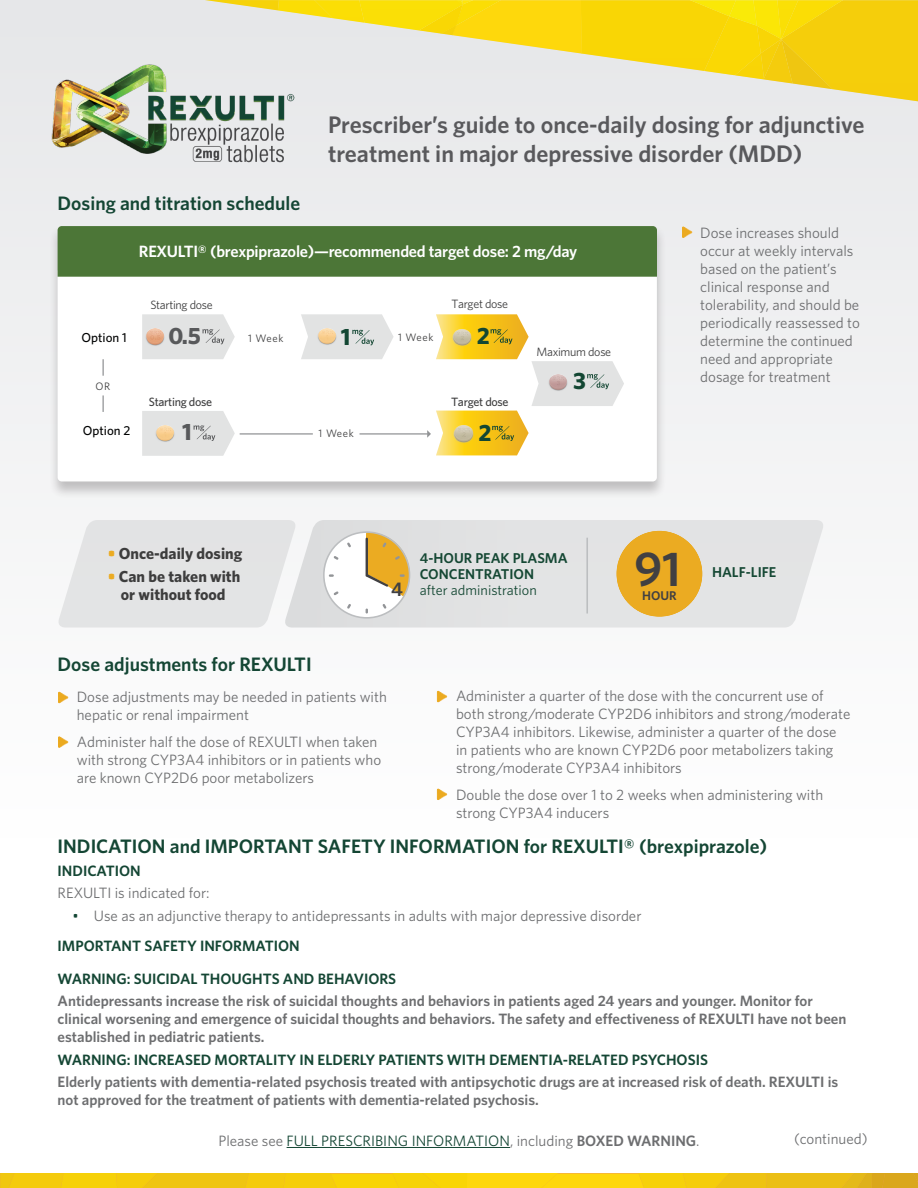
<style>
.page{position:relative;width:918px;height:1188px;background:#fff}
.page>*{position:absolute;margin:0;border:0;box-sizing:border-box;transform-origin:0 0}
.t1{font:600 48.9px "Whitney";color:#414042}
.t2{font:600 24px/29.2px "Whitney";color:#59595c}
.t3{font:700 23.7px "Whitney";color:#58595b}
.t4{font:700 23.7px "Whitney";color:#134733}
.t5{font:600 19.8px "Whitney";color:#414042}
.t6{font:600 19.5px "Whitney";color:#144634}
.t7{font:600 16.35px "Whitney";letter-spacing:-.015em;color:#fff}
.t8{font:700 15.9px/17.4px "Whitney";color:#3d3d3d;text-align:center}
.t9{font:15px/18px "Whitney";color:#6d6e70}
.t10{font:600 15px/18px "Whitney";color:#6d6e70}
.t11{font:600 15px "Whitney";color:#144634}
.t12{font:15px "Whitney";color:#144634}
.t13{font:600 14.25px/15.9px "Whitney";color:#154834}
.t14{font:500 12.9px "Whitney";color:#010202}
.t15{font:600 12.75px "Whitney";color:#414042}
.t16{font:12px "Whitney";letter-spacing:-.025em;color:#3e3e3f}
.t17{font:500 12px "Whitney";letter-spacing:-.025em;color:#3e3e3f}
.t18{font:10.8px "Whitney";letter-spacing:.06em;color:#3e3e3f}
.s1{color:#ebab22}
.s2{font-weight:400}
.s3{color:#144634}
.s4{color:#6d6e70}
.s5{font-weight:600;color:#6d6e70}
</style>
<div class="page">
<div style="left:0;top:0;width:918px;height:838px;background:#f5f5f6"></div>
<hr style="left:287px;top:1147px;width:223px;height:1px;background:#144634">
<svg style="left:682px;top:226px;width:11px;height:12px"></svg>
<svg style="left:0;top:1174px;width:918px;height:14px;background:#f3ca0d"></svg>
<img style="left:45px;top:58px;width:253px;height:109px">
<svg style="left:205px;top:0;width:713px;height:101px"></svg>
<svg style="left:58px;top:691px;width:11px;height:13px"></svg>
<svg style="left:58px;top:736px;width:11px;height:12px"></svg>
<svg style="left:436px;top:690px;width:12px;height:13px"></svg>
<svg style="left:436px;top:788px;width:11px;height:12px"></svg>
<div style="left:49px;top:225px;width:617px;height:274px;background:#231f20;opacity:.25"></div>
<div style="left:58px;top:267px;width:599px;height:214px;background:#fff;border-radius:4px"></div>
<div style="left:58px;top:226px;width:599px;height:51px;background:#4c7637"></div>
<hr style="left:240px;top:433px;width:73px;height:2px;background:#919395">
<hr style="left:360px;top:433px;width:68px;height:2px;background:#919395">
<svg style="left:142px;top:314px;width:93px;height:45px;background:#e1e2e2"></svg>
<svg style="left:142px;top:411px;width:93px;height:45px;background:#e1e2e2"></svg>
<img style="left:154px;top:425px;width:21px;height:17px">
<img style="left:145px;top:329px;width:21px;height:17px">
<svg style="left:427px;top:314px;width:197px;height:141px"></svg>
<svg style="left:301px;top:314px;width:93px;height:45px;background:#e2e2de"></svg>
<svg style="left:103px;top:359px;width:1px;height:17px"></svg>
<svg style="left:103px;top:395px;width:1px;height:17px"></svg>
<div style="left:295px;top:520px;width:528px;height:108px;background:#e3e3e4"></div>
<div style="left:324px;top:532px;width:85px;height:86px;background:#fff;border-radius:50%"></div>
<div style="left:617px;top:531px;width:85px;height:86px;background:#ebab22;border-radius:50%"></div>
<div style="left:323px;top:531px;width:87px;height:88px;border:2px solid #bcbec0;border-radius:50%"></div>
<svg style="left:347px;top:604px;width:4px;height:5px"></svg>
<svg style="left:347px;top:542px;width:4px;height:5px"></svg>
<svg style="left:334px;top:556px;width:5px;height:4px"></svg>
<svg style="left:334px;top:591px;width:5px;height:4px"></svg>
<svg style="left:329px;top:574px;width:5px;height:3px"></svg>
<svg style="left:365px;top:532px;width:51px;height:82px"></svg>
<hr style="left:586px;top:538px;width:2px;height:76px;background:#bcbec0">
<svg style="left:59px;top:520px;width:236px;height:108px;background:#e4e5e6"></svg>
<p class="t6" style="left:58px;top:190px;width:244px">Dosing and titration schedule</p>
<p class="t2" style="left:328px;top:110px;width:538px">Prescriber’s guide to once-daily dosing for adjunctive treatment in major depressive disorder (MDD)</p>
<p class="t7" style="left:139px;top:241px;width:440px">REXULTI® (brexpiprazole)—recommended target dose: 2 mg/day</p>
<p class="t16" style="left:150px;top:297px;width:64px">Starting dose</p>
<p class="t3" style="left:168px;top:320px;width:34px">0.5</p>
<p class="t4" style="left:341px;top:320px;width:11px">1</p>
<p class="t14" style="left:82px;top:329px;width:47px">Option 1</p>
<p class="t18" style="left:398px;top:330px;width:37px">1 Week</p>
<p class="t18" style="left:248px;top:331px;width:37px">1 Week</p>
<p class="t16" style="left:452px;top:296px;width:58px">Target dose</p>
<p class="t4" style="left:477px;top:320px;width:15px">2</p>
<p class="t16" style="left:536px;top:344px;width:76px">Maximum dose</p>
<p class="t18" style="left:95px;top:379px;width:16px">OR</p>
<p class="t4" style="left:573px;top:365px;width:14px">3</p>
<p class="t14" style="left:83px;top:422px;width:49px">Option 2</p>
<p class="t17" style="left:149px;top:394px;width:65px">Starting dose</p>
<p class="t3" style="left:182px;top:416px;width:11px">1</p>
<p class="t18" style="left:318px;top:426px;width:37px">1 Week</p>
<p class="t17" style="left:451px;top:394px;width:59px">Target dose</p>
<p class="t4" style="left:478px;top:416px;width:15px">2</p>
<p class="t9" style="left:700px;top:224px;width:161px">Dose increases should occur at weekly intervals based on the patient’s clinical response and tolerability, and should be periodically reassessed to determine the continued need and appropriate dosage for treatment</p>
<p class="t8" style="left:108px;top:545px;width:136px"><span class="s1">•</span> Once-daily dosing</p>
<p class="t8" style="left:108px;top:568px;width:134px"><span class="s1">•</span> Can be taken with or without food</p>
<p class="t6" style="left:58px;top:651px;width:256px">Dose adjustments for REXULTI</p>
<p class="t5" style="left:391px;top:576px;width:13px">4</p>
<p class="t13" style="left:420px;top:550px;width:149px">4-HOUR PEAK PLASMA<br>CONCENTRATION<br><span class="s2">after administration</span></p>
<p class="t1" style="left:634px;top:537px;width:48px">91</p>
<p class="t15" style="left:642px;top:587px;width:36px">HOUR</p>
<p class="t13" style="left:712px;top:564px;width:66px">HALF-LIFE</p>
<p class="t9" style="left:77px;top:687px;width:312px">Dose adjustments may be needed in patients with hepatic or renal impairment</p>
<p class="t9" style="left:77px;top:732px;width:306px">Administer half the dose of REXULTI when taken with strong CYP3A4 inhibitors or in patients who are known CYP2D6 poor metabolizers</p>
<p class="t9" style="left:456px;top:686px;width:396px">Administer a quarter of the dose with the concurrent use of both strong/moderate CYP2D6 inhibitors and strong/moderate CYP3A4 inhibitors. Likewise, administer a quarter of the dose in patients who are known CYP2D6 poor metabolizers taking strong/moderate CYP3A4 inhibitors</p>
<p class="t9" style="left:456px;top:785px;width:369px">Double the dose over 1 to 2 weeks when administering with strong CYP3A4 inducers</p>
<p class="t6" style="left:58px;top:834px;width:711px">INDICATION and IMPORTANT SAFETY INFORMATION for REXULTI® (brexpiprazole)</p>
<p class="t11" style="left:58px;top:861px;width:85px">INDICATION</p>
<p class="t9" style="left:58px;top:884px;width:154px">REXULTI is indicated for:</p>
<p class="t9" style="left:73px;top:906px;width:570px"><span class="s3">•</span> Use as an adjunctive therapy to antidepressants in adults with major depressive disorder</p>
<p class="t11" style="left:58px;top:936px;width:244px">IMPORTANT SAFETY INFORMATION</p>
<p class="t11" style="left:58px;top:969px;width:340px">WARNING: SUICIDAL THOUGHTS AND BEHAVIORS</p>
<p class="t10" style="left:58px;top:992px;width:790px">Antidepressants increase the risk of suicidal thoughts and behaviors in patients aged 24 years and younger. Monitor for clinical worsening and emergence of suicidal thoughts and behaviors. The safety and effectiveness of REXULTI have not been established in pediatric patients.</p>
<p class="t11" style="left:58px;top:1050px;width:652px">WARNING: INCREASED MORTALITY IN ELDERLY PATIENTS WITH DEMENTIA-RELATED PSYCHOSIS</p>
<p class="t10" style="left:58px;top:1073px;width:782px">Elderly patients with dementia-related psychosis treated with antipsychotic drugs are at increased risk of death. REXULTI is not approved for the treatment of patients with dementia-related psychosis.</p>
<p class="t12" style="left:218px;top:1131px;width:483px"><span class="s4">Please see</span> FULL PRESCRIBING INFORMATION<span class="s4">, including</span> <span class="s5">BOXED WARNING</span><span class="s4">.</span></p>
<p class="t9" style="left:794px;top:1130px;width:75px">(continued)</p>
</div>
